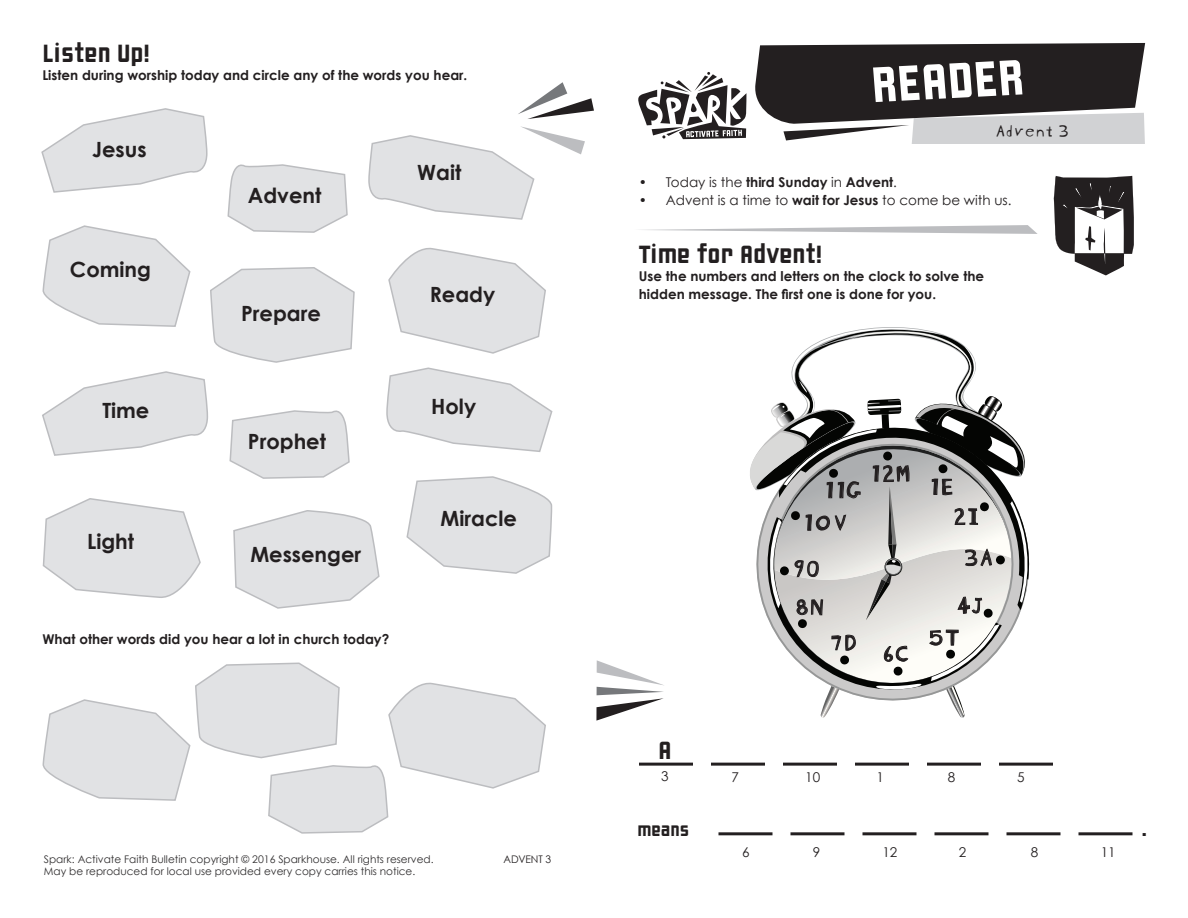
<style>
.page{position:relative;width:1188px;height:918px;background:#fff}
.page>*{position:absolute;margin:0;border:0;box-sizing:border-box;transform-origin:0 0}
.t1{font:54px "Liquorstore";color:#fff}
.t2{font:27px "Liquorstore";color:#231f20}
.t3{font:24.3px/29.7px "Blockhead Unplugged";color:#231f20}
.t4{font:700 21px "Century Gothic";color:#231f20}
.t5{font:700 21px "Helvetica";color:#231f20}
.t6{font:19.5px "Liquorstore";color:#231f20}
.t7{font:18px "Blockhead Unplugged";color:#231f20}
.t8{font:700 13.5px/18px "Century Gothic";color:#231f20}
.t9{font:13.5px "Century Gothic";color:#231f20}
.t10{font:10.5px "Century Gothic";color:#312f30}
.t11{font:10.5px "Century Gothic";letter-spacing:-.015em;color:#231f20}
.s1{font-weight:400}
.s2{font-weight:700}
</style>
<div class="page">
<svg style="left:596px;top:660px;width:68px;height:61px"></svg>
<svg style="left:518px;top:82px;width:76px;height:37px"></svg>
<svg style="left:755px;top:43px;width:390px;height:101px;background:#5b5859"></svg>
<svg style="left:638px;top:72px;width:108px;height:67px"></svg>
<hr style="left:639px;top:763px;width:54px;height:3px;background:#231f20">
<hr style="left:711px;top:763px;width:54px;height:3px;background:#231f20">
<hr style="left:783px;top:763px;width:54px;height:3px;background:#231f20">
<hr style="left:855px;top:763px;width:54px;height:3px;background:#231f20">
<hr style="left:927px;top:763px;width:54px;height:3px;background:#231f20">
<hr style="left:999px;top:763px;width:54px;height:3px;background:#231f20">
<hr style="left:718px;top:832px;width:54px;height:3px;background:#231f20">
<hr style="left:790px;top:832px;width:54px;height:3px;background:#231f20">
<hr style="left:862px;top:832px;width:54px;height:3px;background:#231f20">
<hr style="left:934px;top:832px;width:54px;height:3px;background:#231f20">
<hr style="left:1006px;top:832px;width:54px;height:3px;background:#231f20">
<hr style="left:1078px;top:832px;width:54px;height:3px;background:#231f20">
<svg style="left:388px;top:247px;width:158px;height:107px"></svg>
<svg style="left:42px;top:225px;width:149px;height:102px"></svg>
<svg style="left:227px;top:164px;width:121px;height:69px;background:#e3e4e5"></svg>
<svg style="left:41px;top:108px;width:167px;height:85px"></svg>
<svg style="left:368px;top:126px;width:217px;height:94px"></svg>
<svg style="left:210px;top:267px;width:145px;height:96px"></svg>
<svg style="left:42px;top:498px;width:159px;height:100px"></svg>
<svg style="left:406px;top:477px;width:146px;height:97px"></svg>
<svg style="left:233px;top:511px;width:147px;height:98px"></svg>
<svg style="left:229px;top:410px;width:121px;height:69px;background:#e3e4e5"></svg>
<svg style="left:386px;top:367px;width:167px;height:85px"></svg>
<svg style="left:42px;top:371px;width:166px;height:85px"></svg>
<svg style="left:42px;top:662px;width:504px;height:172px"></svg>
<svg style="left:1054px;top:176px;width:80px;height:99px"></svg>
<svg style="left:750px;top:327px;width:280px;height:391px"></svg>
<svg style="left:642px;top:225px;width:396px;height:9px"></svg>
<h2 class="t2" style="left:42px;top:39px;width:109px">Listen Up!</h2>
<p class="t8" style="left:42px;top:66px;width:426px">Listen during worship today and circle any of the words you hear.</p>
<h3 class="t4" style="left:92px;top:136px;width:56px">Jesus</h3>
<h3 class="t4" style="left:70px;top:257px;width:83px">Coming</h3>
<h3 class="t4" style="left:248px;top:182px;width:75px">Advent</h3>
<h3 class="t4" style="left:241px;top:300px;width:81px">Prepare</h3>
<h3 class="t4" style="left:417px;top:159px;width:46px">Wait</h3>
<h3 class="t4" style="left:430px;top:281px;width:67px">Ready</h3>
<h3 class="t4" style="left:102px;top:397px;width:49px">Time</h3>
<h3 class="t4" style="left:87px;top:528px;width:49px">Light</h3>
<h3 class="t4" style="left:248px;top:428px;width:80px">Prophet</h3>
<h3 class="t4" style="left:250px;top:542px;width:112px">Messenger</h3>
<p class="t8" style="left:42px;top:630px;width:348px">What other words did you hear a lot in church today?</p>
<h3 class="t4" style="left:431px;top:394px;width:46px">Holy</h3>
<h3 class="t4" style="left:441px;top:505px;width:78px">Miracle</h3>
<p class="t10" style="left:44px;top:852px;width:391px">Spark: Activate Faith Bulletin copyright © 2016 Sparkhouse. All rights reserved.</p>
<p class="t11" style="left:504px;top:852px;width:49px">ADVENT 3</p>
<p class="t10" style="left:44px;top:865px;width:373px">May be reproduced for local use provided every copy carries this notice.</p>
<h1 class="t1" style="left:870px;top:56px;width:154px;rotate:-3deg">READER</h1>
<h3 class="t7" style="left:994px;top:116px;width:76px">Advent 3</h3>
<p class="t8" style="left:639px;top:173px;width:260px"><span class="s1">• Today is the</span> third Sunday <span class="s1">in</span> Advent<span class="s1">.</span></p>
<p class="t9" style="left:639px;top:192px;width:374px">• Advent is a time to <span class="s2">wait for Jesus</span> to come be with us.</p>
<h2 class="t2" style="left:639px;top:240px;width:185px">Time for Advent!</h2>
<p class="t8" style="left:639px;top:267px;width:347px">Use the numbers and letters on the clock to solve the hidden message. The first one is done for you.</p>
<h3 class="t3" style="left:823px;top:472px;width:40px">11G</h3>
<h3 class="t3" style="left:802px;top:505px;width:46px">10V</h3>
<h3 class="t3" style="left:793px;top:551px;width:28px">9O</h3>
<h3 class="t3" style="left:795px;top:589px;width:31px">8N</h3>
<h3 class="t3" style="left:829px;top:625px;width:29px">7D</h3>
<h3 class="t3" style="left:869px;top:456px;width:43px">12M</h3>
<h3 class="t3" style="left:881px;top:636px;width:29px">6C</h3>
<h3 class="t3" style="left:952px;top:469px;width:28px;text-indent:-24px">1E<br>2I</h3>
<h3 class="t3" style="left:955px;top:531px;width:40px;line-height:47.8px;text-align:center">3A<br>4J</h3>
<h3 class="t3" style="left:927px;top:620px;width:34px">5T</h3>
<h2 class="t2" style="left:659px;top:736px;width:15px">A</h2>
<p class="t9" style="left:661px;top:768px;width:9px">3</p>
<p class="t9" style="left:732px;top:769px;width:9px">7</p>
<p class="t9" style="left:805px;top:769px;width:16px">10</p>
<p class="t9" style="left:877px;top:769px;width:9px">1</p>
<p class="t9" style="left:948px;top:769px;width:9px">8</p>
<h3 class="t6" style="left:638px;top:820px;width:53px">means</h3>
<p class="t9" style="left:1017px;top:769px;width:9px">5</p>
<p class="t9" style="left:742px;top:844px;width:9px">6</p>
<p class="t9" style="left:813px;top:844px;width:9px">9</p>
<p class="t9" style="left:882px;top:844px;width:16px">12</p>
<p class="t9" style="left:959px;top:844px;width:9px">2</p>
<p class="t9" style="left:1101px;top:844px;width:16px">11</p>
<p class="t9" style="left:1031px;top:844px;width:9px">8</p>
<h3 class="t5" style="left:1142px;top:811px;width:7px">.</h3>
</div>
